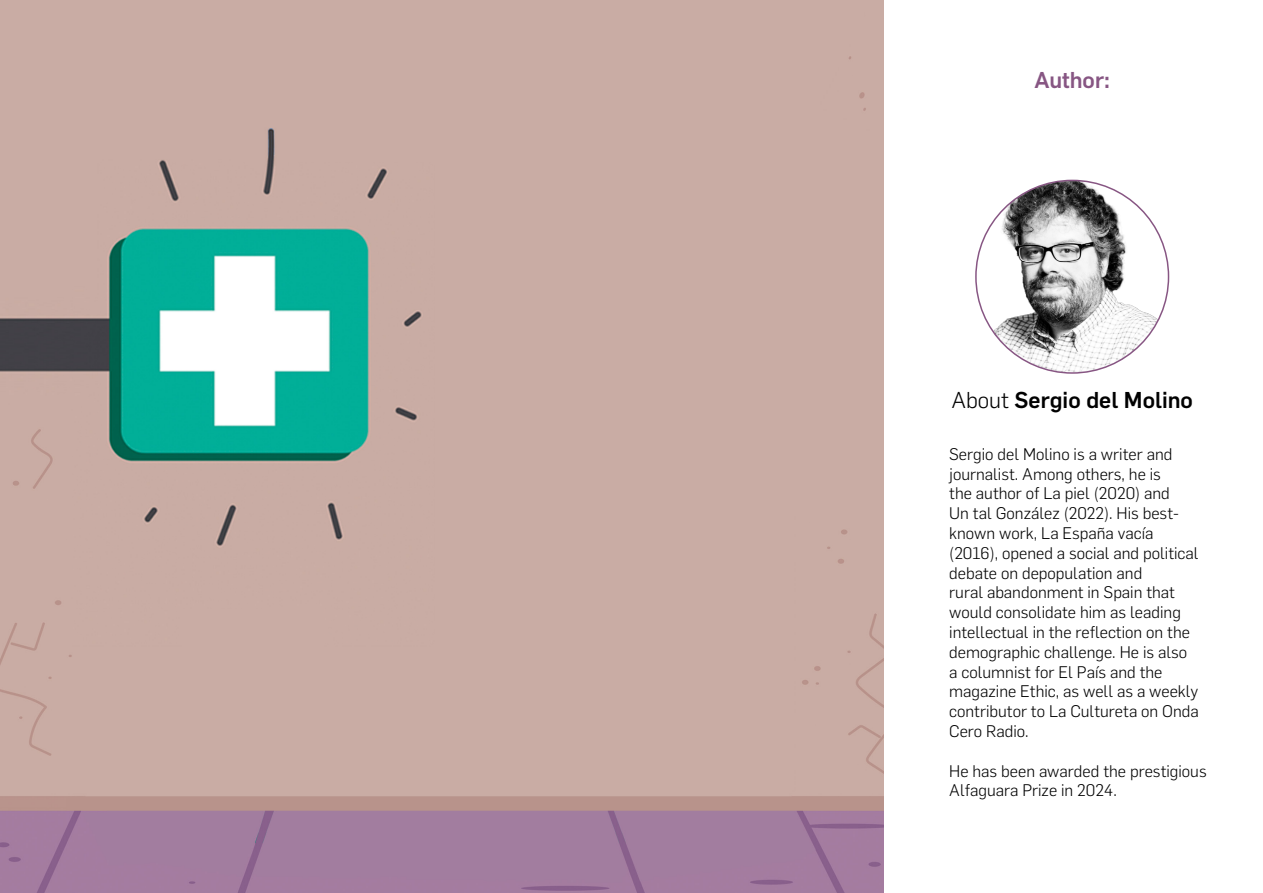
<style>
.page{position:relative;width:1263px;height:893px;background:#fff}
.page>*{position:absolute;margin:0;border:0;box-sizing:border-box;transform-origin:0 0}
.t1{font:500 22.5px "Flama Stdr";color:#000}
.t2{font:500 22.5px "Flama Stdr";color:#875683}
.t3{font:300 16.5px/19.8px "Flama Stdr";color:#000}
.s1{font-weight:300}
</style>
<div class="page">
<img style="left:1px;top:0;width:882px;height:893px">
<svg style="left:0;top:0;width:1px;height:893px"></svg>
<img style="left:976px;top:180px;width:192px;height:193px;border-radius:96px">
<h1 class="t2" style="left:1034px;top:67px;width:77px">Author:</h1>
<h1 class="t1" style="left:951px;top:387px;width:243px"><span class="s1">About</span> Sergio del Molino</h1>
<p class="t3" style="left:949px;top:444px;width:251px">Sergio del Molino is a writer and journalist. Among others, he is<br>the author of La piel (2020) and<br>Un tal González (2022). His best&shy;known work, La España vacía (2016), opened a social and political debate on depopulation and<br>rural abandonment in Spain that would consolidate him as leading intellectual in the reflection on the demographic challenge. He is also a columnist for El País and the magazine Ethic, as well as a weekly contributor to La Cultureta on Onda<br>Cero Radio.</p>
<p class="t3" style="left:949px;top:761px;width:259px">He has been awarded the prestigious<br>Alfaguara Prize in 2024.</p>
</div>
